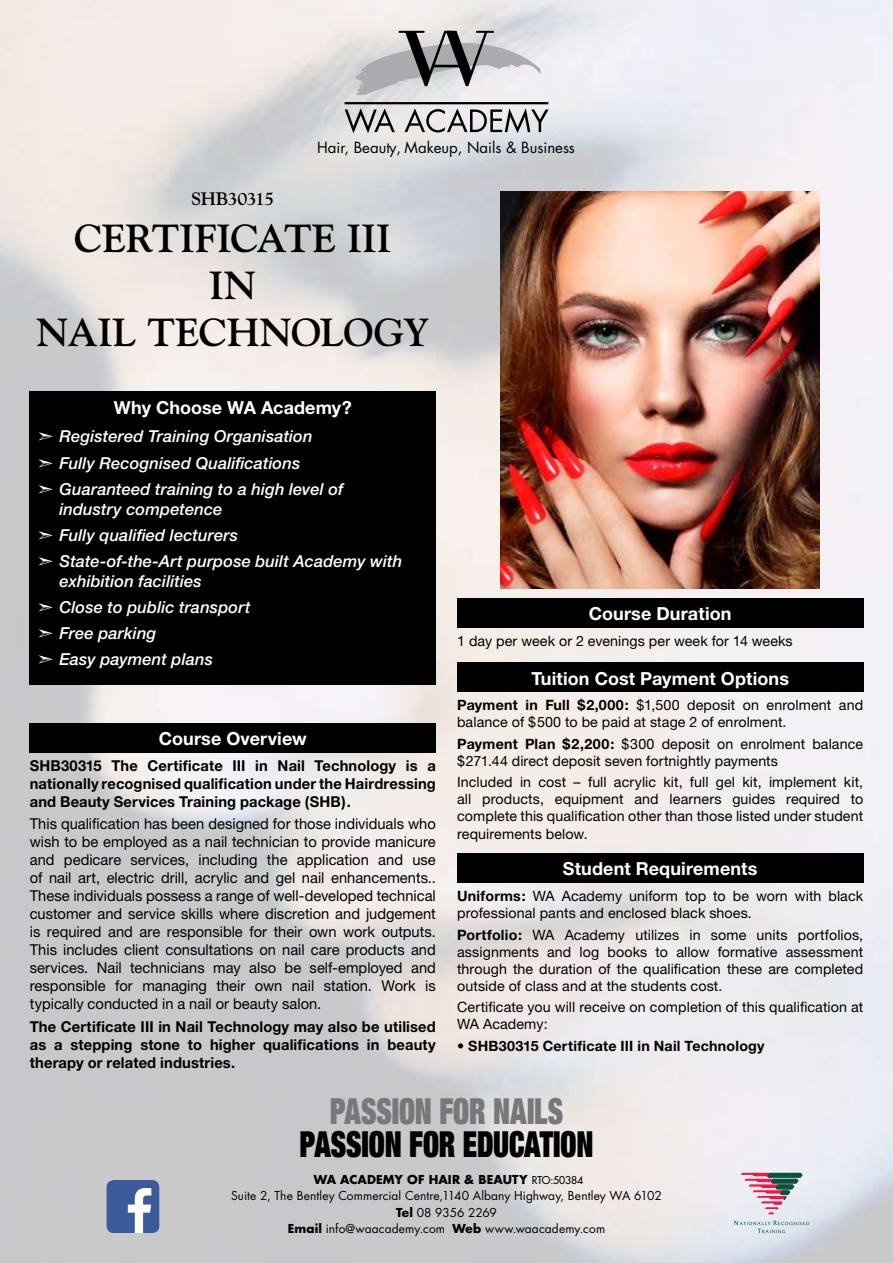
<style>
.page{position:relative;width:893px;height:1263px;background:#fff}
.page>*{position:absolute;margin:0;border:0;box-sizing:border-box;transform-origin:0 0}
.t1{font:700 39px/46.8px "Goudy";letter-spacing:-.01em;color:#000;text-align:center}
.t2{font:900 expanded 36px "Helvetica Neue";letter-spacing:-.005em;color:#000;scale:.8 1}
.t3{font:900 expanded 36px "Helvetica Neue";letter-spacing:-.005em;color:#77787b;scale:.8 1}
.t4{font:700 18px "Helvetica Neue";letter-spacing:.005em;color:#fff}
.t5{font:700 18px "Goudy";letter-spacing:-.03em;color:#000}
.t6{font:italic 500 16.5px/26.2px "Helvetica Neue LT Pro";letter-spacing:.005em;color:#fff}
.t7{font:15px/18px "Helvetica Neue";color:#000;text-align:justify}
.t8{font:700 15px/18px "Helvetica Neue";letter-spacing:.01em;color:#000;text-align:justify}
.t9{font:15px "Futura";color:#000}
.t10{font:14.25px/17.1px "Helvetica Neue";letter-spacing:.005em;color:#000}
.t11{font:700 14.25px "Helvetica Neue";letter-spacing:.015em;color:#000}
.t12{font:12px/16.5px "Futura";letter-spacing:.005em;color:#000;text-align:center}
.s1{font-weight:700}
.s2{font-size:10.5px}
</style>
<div class="page">
<img style="left:0;top:0;width:893px;height:1263px">
<img style="left:501px;top:191px;width:319px;height:398px">
<svg style="left:345px;top:108px;width:50px;height:25px"></svg>
<svg style="left:404px;top:108px;width:145px;height:25px"></svg>
<hr style="left:345px;top:102px;width:203px;height:2px;background:#000">
<svg style="left:352px;top:31px;width:191px;height:64px"></svg>
<hr style="left:433px;top:65px;width:30px;height:2px;background:#000">
<div style="left:30px;top:391px;width:406px;height:294px;background:#000"></div>
<div style="left:30px;top:723px;width:406px;height:30px;background:#000"></div>
<div style="left:457px;top:598px;width:406px;height:30px;background:#000"></div>
<div style="left:457px;top:663px;width:406px;height:29px;background:#000"></div>
<div style="left:457px;top:853px;width:406px;height:30px;background:#000"></div>
<svg style="left:741px;top:1173px;width:61px;height:41px"></svg>
<svg style="left:734px;top:1221px;width:75px;height:12px"></svg>
<svg style="left:106px;top:1180px;width:54px;height:53px"></svg>
<p class="t9" style="left:317px;top:138px;width:259px">Hair, Beauty, Makeup, Nails &amp; Business</p>
<p class="t5" style="left:191px;top:188px;width:85px">SHB30315</p>
<h1 class="t1" style="left:37px;top:215px;width:394px">CERTIFICATE III<br>IN<br>NAIL TECHNOLOGY</h1>
<p class="t4" style="left:114px;top:396px;width:239px">Why Choose WA Academy?</p>
<p class="t6" style="left:38px;top:423px;width:306px">➣ Registered Training Organisation<br>➣ Fully Recognised Qualifications<br>➣ Guaranteed training to a high level of</p>
<p class="t6" style="left:38px;top:495px;width:365px;text-indent:21px">industry competence<br>➣ Fully qualified lecturers<br>➣ State-of-the-Art purpose built Academy with</p>
<p class="t6" style="left:38px;top:567px;width:214px;text-indent:21px">exhibition facilities<br>➣ Close to public transport ➣ Free parking<br>➣ Easy payment plans</p>
<p class="t4" style="left:589px;top:603px;width:144px">Course Duration</p>
<p class="t10" style="left:457px;top:632px;width:337px">1 day per week or 2 evenings per week for 14 weeks</p>
<p class="t4" style="left:531px;top:667px;width:259px">Tuition Cost Payment Options</p>
<p class="t10" style="left:457px;top:696px;width:408px"><span class="s1">Payment in Full $2,000:</span> $1,500 deposit on enrolment and balance of $500 to be paid at stage 2 of enrolment.</p>
<p class="t10" style="left:457px;top:735px;width:408px"><span class="s1">Payment Plan $2,200:</span> $300 deposit on enrolment balance $271.44 direct deposit seven fortnightly payments</p>
<p class="t10" style="left:457px;top:773px;width:408px;text-align:justify">Included in cost – full acrylic kit, full gel kit, implement kit, all products, equipment and learners guides required to complete this qualification other than those listed under student requirements below.</p>
<p class="t4" style="left:563px;top:858px;width:196px">Student Requirements</p>
<p class="t10" style="left:457px;top:887px;width:408px"><span class="s1">Uniforms:</span> WA Academy uniform top to be worn with black professional pants and enclosed black shoes.</p>
<p class="t10" style="left:457px;top:926px;width:408px;text-align:justify"><span class="s1">Portfolio:</span> WA Academy utilizes in some units portfolios, assignments and log books to allow formative assessment through the duration of the qualification these are completed outside of class and at the students cost.</p>
<p class="t10" style="left:457px;top:998px;width:408px">Certificate you will receive on completion of this qualification at<br>WA Academy:</p>
<p class="t11" style="left:457px;top:1037px;width:309px">• SHB30315 Certificate III in Nail Technology</p>
<p class="t4" style="left:159px;top:727px;width:150px">Course Overview</p>
<p class="t8" style="left:30px;top:756px;width:408px">SHB30315 The Certificate III in Nail Technology is a nationally recognised qualification under the Hairdressing and Beauty Services Training package (SHB).</p>
<p class="t7" style="left:30px;top:815px;width:408px">This qualification has been designed for those individuals who wish to be employed as a nail technician to provide manicure and pedicare services, including the application and use of nail art, electric drill, acrylic and gel nail enhancements..<br>These individuals possess a range of well-developed technical customer and service skills where discretion and judgement is required and are responsible for their own work outputs.<br>This includes client consultations on nail care products and services. Nail technicians may also be self-employed and responsible for managing their own nail station. Work is typically conducted in a nail or beauty salon.</p>
<p class="t8" style="left:30px;top:1017px;width:408px">The Certificate III in Nail Technology may also be utilised as a stepping stone to higher qualifications in beauty therapy or related industries.</p>
<h2 class="t3" style="left:330px;top:1088px;width:293px">PASSION FOR NAILS</h2>
<h2 class="t2" style="left:300px;top:1121px;width:369px">PASSION FOR EDUCATION</h2>
<p class="t12" style="left:231px;top:1171px;width:432px"><span class="s1">WA ACADEMY OF HAIR &amp; BEAUTY</span> <span class="s2">RTO:50384<br></span>Suite 2, The Bentley Commercial Centre,1140 Albany Highway, Bentley WA 6102<br><span class="s1">Tel</span> 08 9356 2269<br><span class="s1">Email</span> info@waacademy.com <span class="s1">Web</span> www.waacademy.com</p>
</div>
